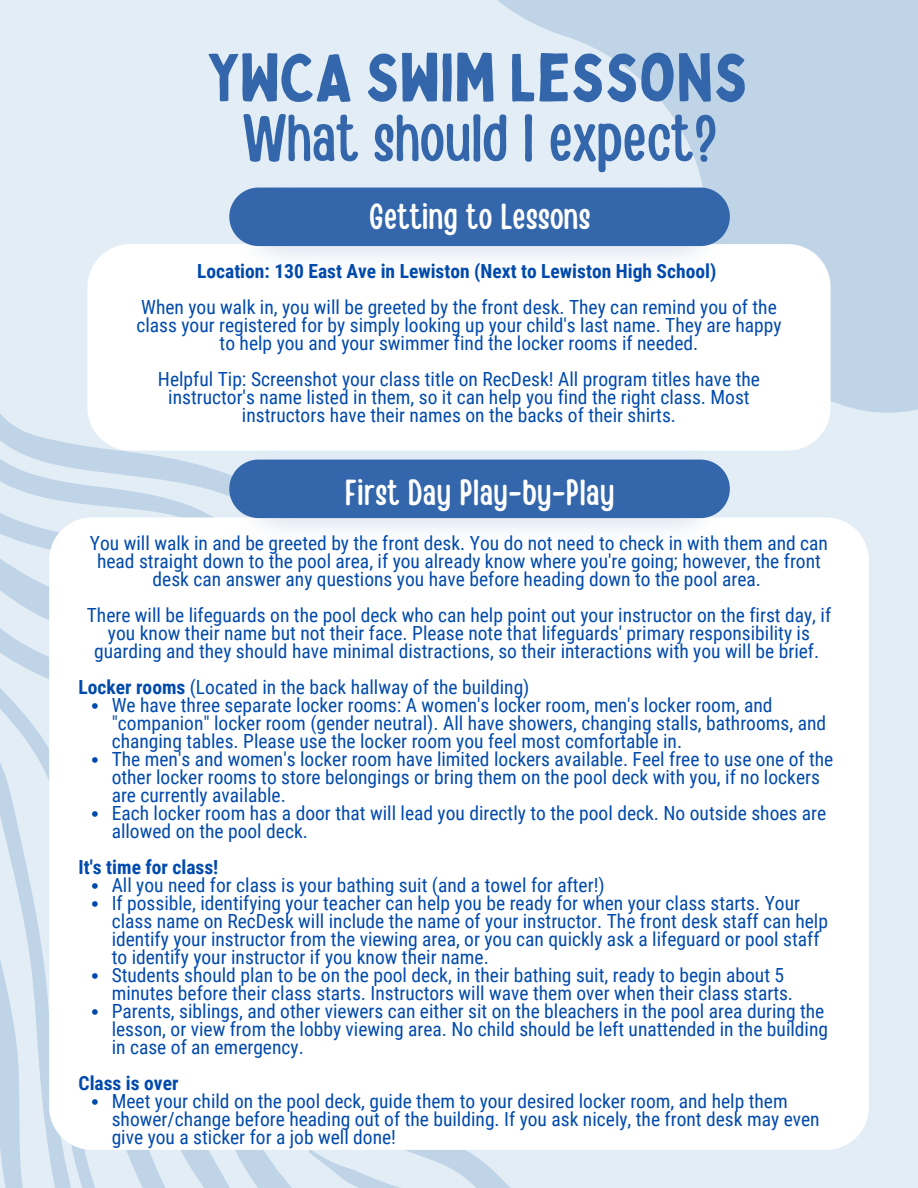
<style>
.page{position:relative;width:918px;height:1188px;background:#e3edf6}
.page>*{position:absolute;margin:0;border:0;box-sizing:border-box;transform-origin:0 0}
.t1{font:66.3px "Handy Casual Condensed";color:#3366ab}
.t2{font:66.3px "Bobby Jones";color:#3366ab}
.t3{font:36px "Handy Casual Condensed";letter-spacing:.01em;color:#fff}
.t4{font:19.5px/18px "Roboto Condensed";color:#004aad}
.t5{font:700 19.5px "Roboto Condensed";color:#004aad}
.s1{font-weight:700}
</style>
<div class="page">
<svg style="left:0;top:413px;width:229px;height:64px;fill:#bfd4e6"></svg>
<svg style="left:0;top:477px;width:229px;height:48px"></svg>
<svg style="left:0;top:649px;width:400px;height:539px"></svg>
<svg style="left:0;top:698px;width:317px;height:490px"></svg>
<svg style="left:0;top:796px;width:272px;height:392px"></svg>
<svg style="left:0;top:951px;width:197px;height:237px"></svg>
<svg style="left:0;top:1147px;width:102px;height:41px"></svg>
<div style="left:49px;top:517px;width:820px;height:633px;background:#fff"></div>
<svg style="left:497px;top:0;width:421px;height:537px;fill:#bfd4e6"></svg>
<div style="left:87px;top:244px;width:744px;height:207px;background:#fff"></div>
<img style="left:234px;top:179px;width:491px;height:94px">
<div style="left:229px;top:188px;width:501px;height:58px;background:#3366ab"></div>
<img style="left:234px;top:451px;width:491px;height:94px">
<div style="left:229px;top:460px;width:501px;height:58px;background:#3366ab"></div>
<svg style="left:92px;top:703px;width:6px;height:6px"></svg>
<svg style="left:92px;top:757px;width:6px;height:6px"></svg>
<svg style="left:92px;top:811px;width:6px;height:6px"></svg>
<svg style="left:92px;top:883px;width:6px;height:6px"></svg>
<svg style="left:92px;top:901px;width:6px;height:6px"></svg>
<svg style="left:92px;top:973px;width:6px;height:6px"></svg>
<svg style="left:92px;top:1009px;width:6px;height:6px"></svg>
<svg style="left:92px;top:1099px;width:6px;height:6px"></svg>
<p class="t2" style="left:207px;top:36px;width:542px">YWCA SWIM LESSONS</p>
<p class="t1" style="left:243px;top:95px;width:475px">What should I expect?</p>
<p class="t3" style="left:369px;top:193px;width:223px">Getting to Lessons</p>
<p class="t5" style="left:197px;top:260px;width:521px">Location: 130 East Ave in Lewiston (Next to Lewiston High School)</p>
<p class="t4" style="left:136px;top:298px;width:647px;text-align:center">When you walk in, you will be greeted by the front desk. They can remind you of the class your registered for by simply looking up your child's last name. They are happy to help you and your swimmer find the locker rooms if needed.</p>
<p class="t4" style="left:158px;top:370px;width:604px;text-align:center">Helpful Tip: Screenshot your class title on RecDesk! All program titles have the instructor's name listed in them, so it can help you find the right class. Most instructors have their names on the backs of their shirts.</p>
<p class="t3" style="left:345px;top:469px;width:271px">First Day Play-by-Play</p>
<p class="t4" style="left:90px;top:535px;width:740px;text-align:center">You will walk in and be greeted by the front desk. You do not need to check in with them and can head straight down to the pool area, if you already know where you're going; however, the front desk can answer any questions you have before heading down to the pool area.</p>
<p class="t4" style="left:87px;top:607px;width:746px;text-align:center">There will be lifeguards on the pool deck who can help point out your instructor on the first day, if you know their name but not their face. Please note that lifeguards' primary responsibility is guarding and they should have minimal distractions, so their interactions with you will be brief.</p>
<p class="t4" style="left:79px;top:679px;width:452px"><span class="s1">Locker rooms</span> (Located in the back hallway of the building)</p>
<p class="t4" style="left:112px;top:697px;width:716px">We have three separate locker rooms: A women's locker room, men's locker room, and "companion" locker room (gender neutral). All have showers, changing stalls, bathrooms, and changing tables. Please use the locker room you feel most comfortable in.</p>
<p class="t4" style="left:112px;top:751px;width:723px">The men's and women's locker room have limited lockers available. Feel free to use one of the other locker rooms to store belongings or bring them on the pool deck with you, if no lockers are currently available.</p>
<p class="t4" style="left:112px;top:805px;width:716px">Each locker room has a door that will lead you directly to the pool deck. No outside shoes are allowed on the pool deck.</p>
<p class="t4" style="left:112px;top:877px;width:494px">All you need for class is your bathing suit (and a towel for after!)</p>
<p class="t4" style="left:112px;top:895px;width:718px">If possible, identifying your teacher can help you be ready for when your class starts. Your class name on RecDesk will include the name of your instructor. The front desk staff can help identify your instructor from the viewing area, or you can quickly ask a lifeguard or pool staff to identify your instructor if you know their name.</p>
<p class="t4" style="left:112px;top:967px;width:683px">Students should plan to be on the pool deck, in their bathing suit, ready to begin about 5 minutes before their class starts. Instructors will wave them over when their class starts.</p>
<p class="t4" style="left:112px;top:1003px;width:718px">Parents, siblings, and other viewers can either sit on the bleachers in the pool area during the lesson, or view from the lobby viewing area. No child should be left unattended in the building in case of an emergency.</p>
<p class="t4" style="left:112px;top:1093px;width:710px">Meet your child on the pool deck, guide them to your desired locker room, and help them shower/change before heading out of the building. If you ask nicely, the front desk may even give you a sticker for a job well done!</p>
<p class="t5" style="left:79px;top:856px;width:141px">It's time for class!</p>
<p class="t5" style="left:79px;top:1072px;width:101px">Class is over</p>
</div>
